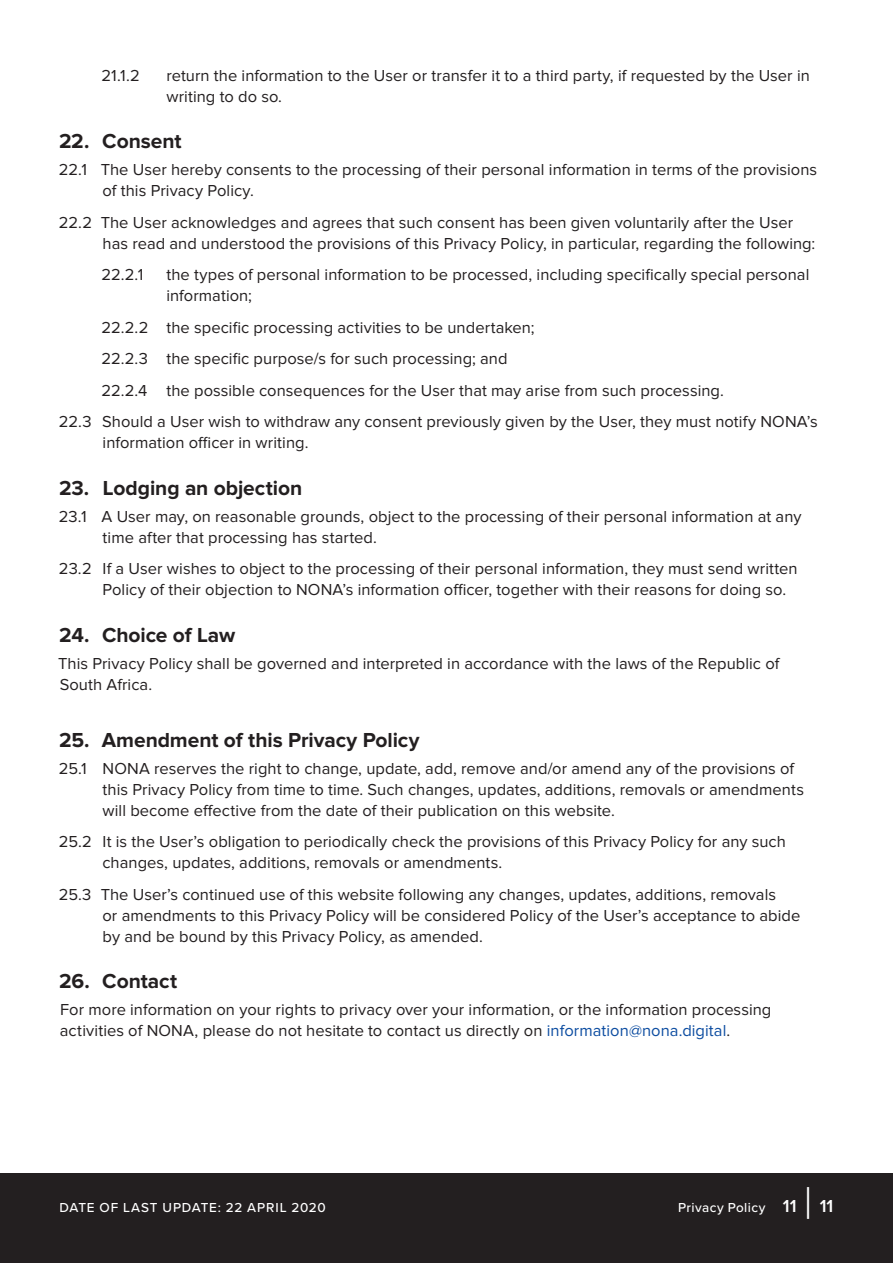
<style>
.page{position:relative;width:893px;height:1263px;background:#fff}
.page>*{position:absolute;margin:0;border:0;box-sizing:border-box;transform-origin:0 0}
.t1{font:300 45px "Proxima Nova";color:#fff}
.t2{font:700 21px "Proxima Nova";letter-spacing:-.005em;color:#231f20}
.t3{font:600 18px "Proxima Nova";color:#fff}
.body-spbl{font:16.5px/21px "Proxima Nova";letter-spacing:.005em;color:#231f20}
.t4{font:500 13.5px "Proxima Nova";letter-spacing:.05em;color:#fff}
.t5{font:500 13.5px "Proxima Nova";letter-spacing:.03em;color:#fff}
.s1{color:#0d4da1}
</style>
<div class="page">
<div style="left:0;top:1174px;width:893px;height:89px;background:#231f20"></div>
<p class="body-spbl" style="left:101px;top:65px;width:40px">21.1.2</p>
<p class="body-spbl" style="left:166px;top:65px;width:645px">return the information to the User or transfer it to a third party, if requested by the User in writing to do so.</p>
<p class="t2" style="left:59px;top:131px;width:124px">22. Consent</p>
<p class="body-spbl" style="left:102px;top:160px;width:716px;text-indent:-43px">22.1 The User hereby consents to the processing of their personal information in terms of the provisions of this Privacy Policy.</p>
<p class="body-spbl" style="left:103px;top:212px;width:714px;text-indent:-44px">22.2 The User acknowledges and agrees that such consent has been given voluntarily after the User has read and understood the provisions of this Privacy Policy, in particular, regarding the following:</p>
<p class="body-spbl" style="left:101px;top:265px;width:43px">22.2.1</p>
<p class="body-spbl" style="left:166px;top:265px;width:644px">the types of personal information to be processed, including specifically special personal information;</p>
<p class="body-spbl" style="left:101px;top:317px;width:435px">22.2.2 the specific processing activities to be undertaken;</p>
<p class="body-spbl" style="left:101px;top:349px;width:407px">22.2.3 the specific purpose/s for such processing; and</p>
<p class="body-spbl" style="left:101px;top:380px;width:624px">22.2.4 the possible consequences for the User that may arise from such processing.</p>
<p class="body-spbl" style="left:103px;top:412px;width:717px;text-indent:-44px">22.3 Should a User wish to withdraw any consent previously given by the User, they must notify NONA’s information officer in writing.</p>
<p class="t2" style="left:59px;top:478px;width:245px">23. Lodging an objection</p>
<p class="body-spbl" style="left:103px;top:506px;width:700px;text-indent:-44px">23.1 A User may, on reasonable grounds, object to the processing of their personal information at any time after that processing has started.</p>
<p class="body-spbl" style="left:103px;top:559px;width:697px;text-indent:-44px">23.2 If a User wishes to object to the processing of their personal information, they must send written<br>Policy of their objection to NONA’s information officer, together with their reasons for doing so.</p>
<p class="t2" style="left:59px;top:625px;width:178px">24. Choice of Law</p>
<p class="body-spbl" style="left:58px;top:653px;width:723px">This Privacy Policy shall be governed and interpreted in accordance with the laws of the Republic of<br>South Africa.</p>
<p class="t2" style="left:59px;top:730px;width:362px">25. Amendment of this Privacy Policy</p>
<p class="body-spbl" style="left:103px;top:758px;width:703px;text-indent:-44px">25.1 NONA reserves the right to change, update, add, remove and/or amend any of the provisions of this Privacy Policy from time to time. Such changes, updates, additions, removals or amendments will become effective from the date of their publication on this website.</p>
<p class="body-spbl" style="left:102px;top:832px;width:685px;text-indent:-43px">25.2 It is the User’s obligation to periodically check the provisions of this Privacy Policy for any such changes, updates, additions, removals or amendments.</p>
<p class="body-spbl" style="left:102px;top:884px;width:699px;text-indent:-43px">25.3 The User’s continued use of this website following any changes, updates, additions, removals<br>or amendments to this Privacy Policy will be considered Policy of the User’s acceptance to abide by and be bound by this Privacy Policy, as amended.</p>
<p class="t2" style="left:59px;top:971px;width:120px">26. Contact</p>
<p class="body-spbl" style="left:60px;top:1000px;width:713px">For more information on your rights to privacy over your information, or the information processing activities of NONA, please do not hesitate to contact us directly on <span class="s1">information@nona.digital</span>.</p>
<h1 class="t1" style="left:803px;top:1182px;width:11px">|</h1>
<p class="t4" style="left:60px;top:1197px;width:268px">DATE OF LAST UPDATE: 22 APRIL 2020</p>
<p class="t5" style="left:678px;top:1197px;width:89px">Privacy Policy</p>
<p class="t3" style="left:820px;top:1197px;width:15px">11</p>
<p class="t3" style="left:783px;top:1197px;width:15px">11</p>
</div>
